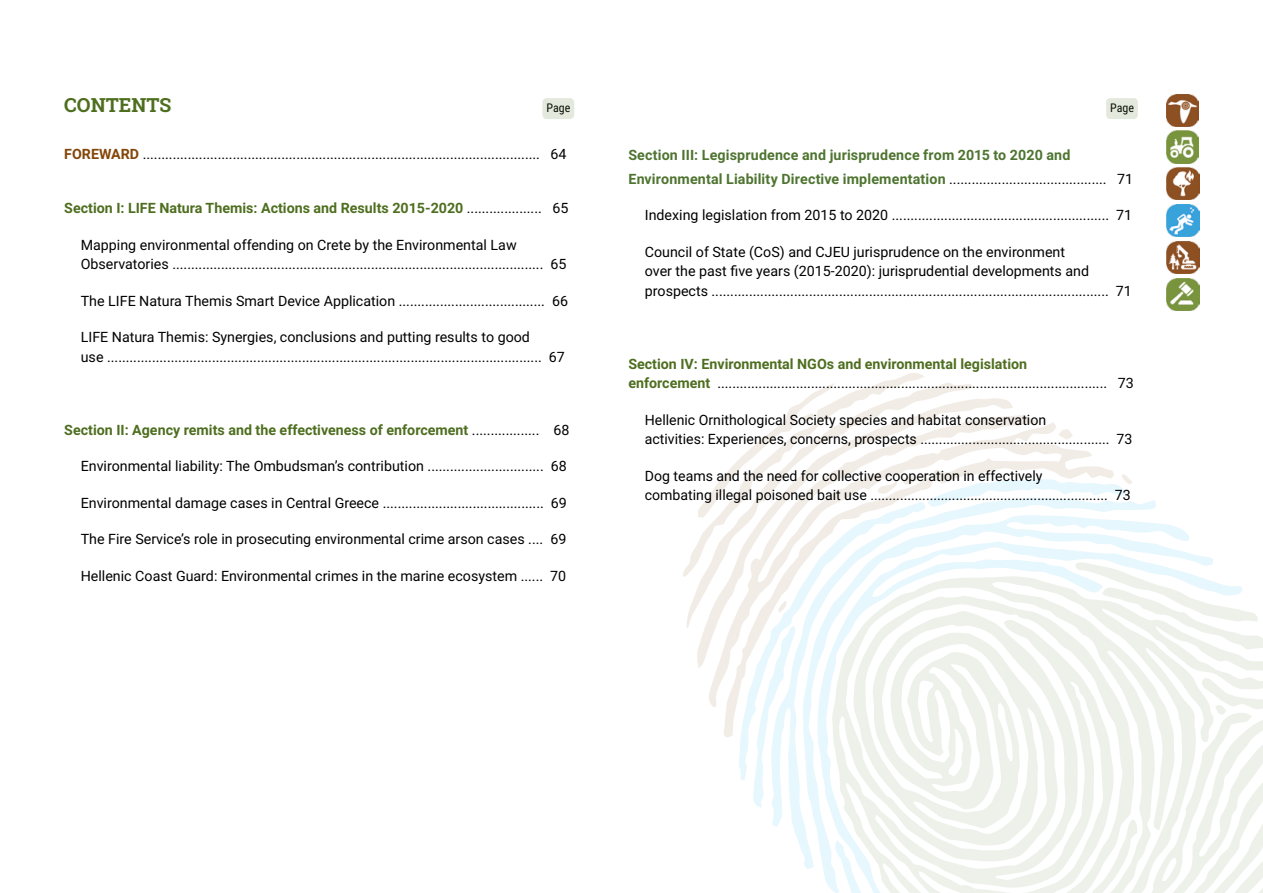
<style>
.page{position:relative;width:1263px;height:893px;background:#fff}
.page>*{position:absolute;margin:0;border:0;box-sizing:border-box;transform-origin:0 0}
.t1{font:700 19.5px "Roboto Slab";color:#4e6e1f}
.t2{font:14.25px/19.5px "Roboto";color:#000}
.t3{font:700 14.25px "Roboto";color:#4e6e1f}
.t4{font:700 14.25px/24px "Roboto";letter-spacing:.01em;color:#4e7430}
.t5{font:12px "Roboto Condensed";color:#000}
.s1{font-weight:400;color:#000}
.s2{font-weight:700;color:#844508}
.s3{font-weight:700;color:#4e6e1f}
</style>
<div class="page">
<svg style="left:739px;top:500px;width:474px;height:390px"></svg>
<svg style="left:683px;top:373px;width:450px;height:364px"></svg>
<svg style="left:832px;top:561px;width:431px;height:332px;fill:#eef6f2"></svg>
<img style="left:1167px;top:94px;width:32px;height:32px">
<img style="left:1167px;top:168px;width:32px;height:32px">
<img style="left:1167px;top:131px;width:32px;height:32px">
<img style="left:1167px;top:205px;width:32px;height:32px">
<img style="left:1167px;top:278px;width:32px;height:32px">
<img style="left:1167px;top:241px;width:32px;height:32px">
<div style="left:542px;top:98px;width:32px;height:21px;background:#e4e9dd;border-radius:4px"></div>
<div style="left:1106px;top:98px;width:32px;height:21px;background:#e4e9dd;border-radius:4px"></div>
<h1 class="t1" style="left:64px;top:92px;width:108px">CONTENTS</h1>
<p class="t5" style="left:546px;top:100px;width:25px">Page</p>
<p class="t5" style="left:1110px;top:100px;width:25px">Page</p>
<p class="t4" style="left:628px;top:142px;width:506px">Section III: Legisprudence and jurisprudence from 2015 to 2020 and<br>Environmental Liability Directive implementation <span class="s1">.......................................... 71</span></p>
<p class="t2" style="left:645px;top:205px;width:489px">Indexing legislation from 2015 to 2020 .......................................................... 71</p>
<p class="t2" style="left:645px;top:241px;width:489px">Council of State (CoS) and CJEU jurisprudence on the environment<br>over the past five years (2015-2020): jurisprudential developments and prospects .......................................................................................................... 71</p>
<p class="t2" style="left:64px;top:144px;width:504px"><span class="s2">FOREWARD</span> .......................................................................................................... 64</p>
<p class="t3" style="left:64px;top:198px;width:506px">Section I: LIFE Natura Themis: Actions and Results 2015-2020 <span class="s1">.................... 65</span></p>
<p class="t2" style="left:81px;top:234px;width:487px">Mapping environmental offending on Crete by the Environmental Law<br>Observatories ................................................................................................... 65</p>
<p class="t2" style="left:81px;top:290px;width:489px">The LIFE Natura Themis Smart Device Application ....................................... 66</p>
<p class="t2" style="left:81px;top:327px;width:486px">LIFE Natura Themis: Synergies, conclusions and putting results to good<br>use .................................................................................................................... 67</p>
<p class="t2" style="left:628px;top:353px;width:507px"><span class="s3">Section IV: Environmental NGOs and environmental legislation<br>enforcement</span> ........................................................................................................ 73</p>
<p class="t2" style="left:645px;top:409px;width:489px">Hellenic Ornithological Society species and habitat conservation<br>activities: Experiences, concerns, prospects ................................................... 73</p>
<p class="t2" style="left:645px;top:465px;width:487px">Dog teams and the need for collective cooperation in effectively<br>combating illegal poisoned bait use ................................................................ 73</p>
<p class="t3" style="left:64px;top:419px;width:507px">Section II: Agency remits and the effectiveness of enforcement <span class="s1">.................. 68</span></p>
<p class="t2" style="left:81px;top:456px;width:487px">Environmental liability: The Ombudsman’s contribution ............................... 68</p>
<p class="t2" style="left:81px;top:492px;width:488px">Environmental damage cases in Central Greece ........................................... 69</p>
<p class="t2" style="left:81px;top:529px;width:487px">The Fire Service’s role in prosecuting environmental crime arson cases .... 69</p>
<p class="t2" style="left:81px;top:565px;width:487px">Hellenic Coast Guard: Environmental crimes in the marine ecosystem ...... 70</p>
</div>
